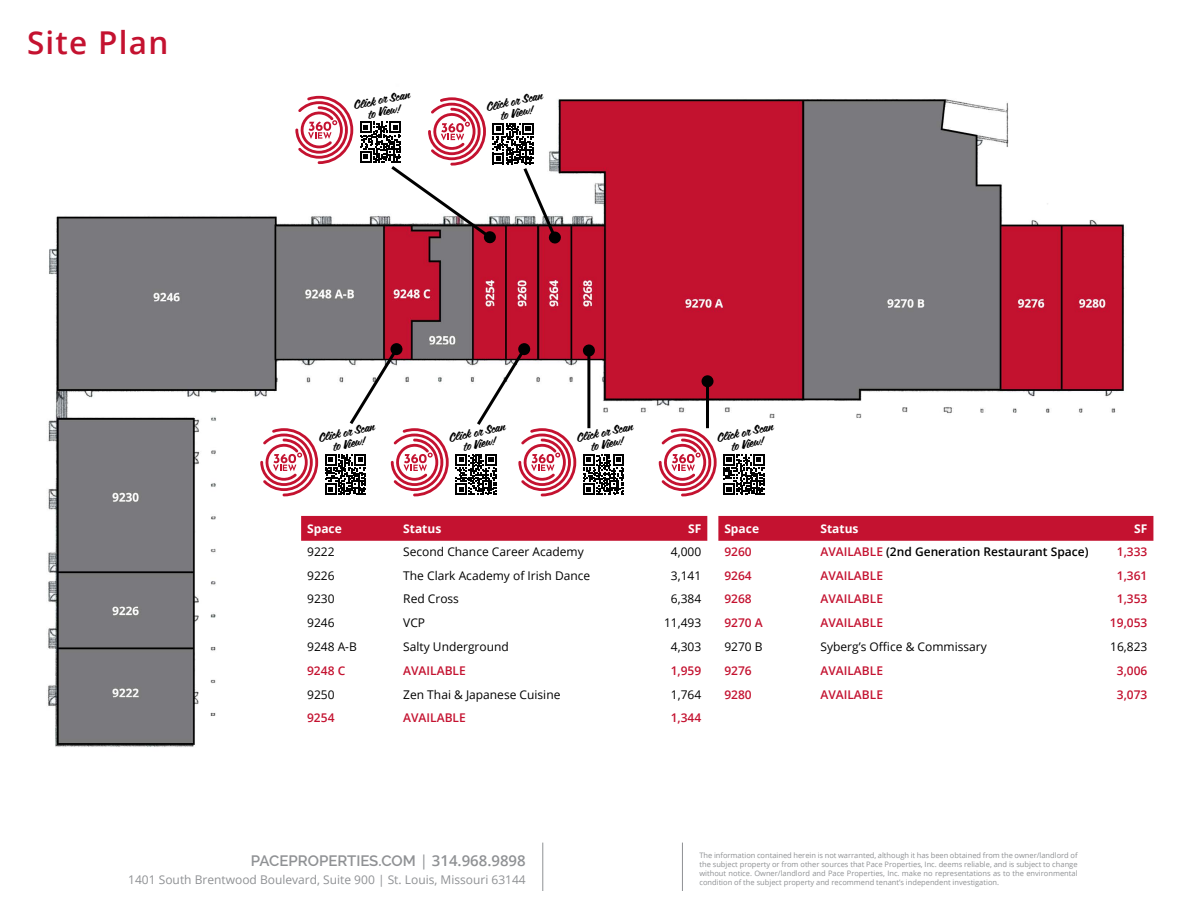
<style>
.page{position:relative;width:1188px;height:918px;background:#fff}
.page>*{position:absolute;margin:0;border:0;box-sizing:border-box;transform-origin:0 0}
.t1{font:600 31.5px "Open Sans";letter-spacing:.04em;color:#c41230}
.t2{font:600 15px "Raleway";color:#8f9194}
.t3{font:12px "Open Sans";color:#000}
.t4{font:600 12px "Open Sans";color:#c41230}
.t5{font:12px/12px "Coffee Service";color:#000;text-align:center}
.t6{font:12px "Open Sans";color:#8f9194}
.t7{font:600 12px "Open Sans";color:#000}
.t8{font:700 12px "Open Sans";color:#fff}
.t9{font:7.5px/9px "Open Sans";color:#8f9194;text-align:justify}
.s1{color:#c41230}
.s2{font-family:"Open Sans";font-weight:400}
.s3{font-family:"Open Sans"}
</style>
<div class="page">
<hr style="left:542px;top:843px;width:1px;height:48px;background:#8f9194">
<hr style="left:682px;top:843px;width:1px;height:48px;background:#8f9194">
<img style="left:48px;top:95px;width:1106px;height:652px">
<div style="left:301px;top:516px;width:406px;height:25px;background:#c41230"></div>
<div style="left:718px;top:516px;width:435px;height:25px;background:#c41230"></div>
<svg style="left:659px;top:428px;width:58px;height:68px"></svg>
<div style="left:722px;top:453px;width:43px;height:43px;background:#fff"></div>
<svg style="left:723px;top:454px;width:42px;height:41px"></svg>
<div style="left:581px;top:453px;width:44px;height:43px;background:#fff"></div>
<svg style="left:583px;top:454px;width:41px;height:41px"></svg>
<hr style="left:706px;top:381px;width:3px;height:47px;background:#000">
<svg style="left:701px;top:375px;width:13px;height:13px"></svg>
<hr style="left:587px;top:350px;width:3px;height:78px;background:#000">
<div style="left:583px;top:344px;width:12px;height:13px;background:#000;border-radius:50%"></div>
<svg style="left:260px;top:428px;width:58px;height:68px"></svg>
<div style="left:454px;top:453px;width:44px;height:43px;background:#fff"></div>
<div style="left:323px;top:453px;width:44px;height:43px;background:#fff"></div>
<svg style="left:455px;top:345px;width:121px;height:151px"></svg>
<div style="left:518px;top:343px;width:13px;height:12px;background:#000;border-radius:50%"></div>
<svg style="left:325px;top:345px;width:124px;height:151px"></svg>
<div style="left:390px;top:343px;width:13px;height:12px;background:#000;border-radius:50%"></div>
<svg style="left:295px;top:96px;width:58px;height:68px"></svg>
<div style="left:358px;top:120px;width:44px;height:44px;background:#fff"></div>
<svg style="left:360px;top:97px;width:201px;height:147px"></svg>
<h1 class="t1" style="left:27px;top:21px;width:143px">Site Plan</h1>
<h3 class="t5" style="left:352px;top:100px;width:59px;rotate:-12deg">Click or Scan to View!</h3>
<h3 class="t5" style="left:485px;top:102px;width:59px;rotate:-12deg">Click or Scan to View!</h3>
<h3 class="t5" style="left:317px;top:433px;width:59px;rotate:-12deg">Click or Scan to View!</h3>
<h3 class="t5" style="left:448px;top:433px;width:59px;rotate:-12deg">Click or Scan to View!</h3>
<h3 class="t5" style="left:576px;top:433px;width:59px;rotate:-12deg">Click or Scan to View!</h3>
<h3 class="t5" style="left:716px;top:433px;width:59px;rotate:-12deg">Click or Scan to View!</h3>
<h3 class="t8" style="left:307px;top:520px;width:36px">Space</h3>
<h3 class="t8" style="left:403px;top:520px;width:40px">Status</h3>
<h3 class="t8" style="left:688px;top:520px;width:15px">SF</h3>
<h3 class="t3" style="left:307px;top:543px;width:29px">9222</h3>
<h3 class="t3" style="left:403px;top:543px;width:182px">Second Chance Career Academy</h3>
<h3 class="t3" style="left:671px;top:543px;width:32px">4,000</h3>
<h3 class="t3" style="left:307px;top:567px;width:29px">9226</h3>
<h3 class="t3" style="left:403px;top:567px;width:189px">The Clark Academy of Irish Dance</h3>
<h3 class="t3" style="left:671px;top:567px;width:32px">3,141</h3>
<h3 class="t3" style="left:307px;top:591px;width:29px">9230</h3>
<h3 class="t3" style="left:403px;top:591px;width:57px">Red Cross</h3>
<h3 class="t3" style="left:671px;top:591px;width:32px">6,384</h3>
<h3 class="t3" style="left:307px;top:615px;width:29px">9246</h3>
<h3 class="t3" style="left:403px;top:615px;width:23px">VCP</h3>
<h3 class="t3" style="left:664px;top:615px;width:39px">11,493</h3>
<h3 class="t3" style="left:307px;top:638px;width:51px">9248 A-B</h3>
<h3 class="t3" style="left:403px;top:638px;width:107px">Salty Underground</h3>
<h3 class="t3" style="left:671px;top:638px;width:32px">4,303</h3>
<h3 class="t4" style="left:307px;top:662px;width:40px">9248 C</h3>
<h3 class="t4" style="left:403px;top:662px;width:64px">AVAILABLE</h3>
<h3 class="t4" style="left:671px;top:662px;width:32px">1,959</h3>
<h3 class="t3" style="left:307px;top:686px;width:29px">9250</h3>
<h3 class="t3" style="left:403px;top:686px;width:159px">Zen Thai &amp; Japanese Cuisine</h3>
<h3 class="t3" style="left:671px;top:686px;width:32px">1,764</h3>
<h3 class="t4" style="left:307px;top:710px;width:29px">9254</h3>
<h3 class="t4" style="left:403px;top:710px;width:64px">AVAILABLE</h3>
<h3 class="t4" style="left:671px;top:710px;width:32px">1,344</h3>
<h3 class="t8" style="left:724px;top:520px;width:36px">Space</h3>
<h3 class="t8" style="left:821px;top:520px;width:40px">Status</h3>
<h3 class="t8" style="left:1134px;top:520px;width:15px">SF</h3>
<h3 class="t4" style="left:724px;top:543px;width:29px">9260</h3>
<h3 class="t7" style="left:821px;top:543px;width:269px"><span class="s1">AVAILABLE</span> (2nd Generation Restaurant Space)</h3>
<h3 class="t4" style="left:1117px;top:543px;width:32px">1,333</h3>
<h3 class="t4" style="left:724px;top:567px;width:29px">9264</h3>
<h3 class="t4" style="left:821px;top:567px;width:64px">AVAILABLE</h3>
<h3 class="t4" style="left:1117px;top:567px;width:32px">1,361</h3>
<h3 class="t4" style="left:724px;top:591px;width:29px">9268</h3>
<h3 class="t4" style="left:821px;top:591px;width:64px">AVAILABLE</h3>
<h3 class="t4" style="left:1117px;top:591px;width:32px">1,353</h3>
<h3 class="t4" style="left:724px;top:615px;width:40px">9270 A</h3>
<h3 class="t4" style="left:821px;top:615px;width:64px">AVAILABLE</h3>
<h3 class="t4" style="left:1110px;top:615px;width:39px">19,053</h3>
<h3 class="t3" style="left:724px;top:638px;width:40px">9270 B</h3>
<h3 class="t3" style="left:821px;top:638px;width:168px">Syberg’s Office &amp; Commissary</h3>
<h3 class="t3" style="left:1110px;top:638px;width:39px">16,823</h3>
<h3 class="t4" style="left:724px;top:662px;width:29px">9276</h3>
<h3 class="t4" style="left:821px;top:662px;width:64px">AVAILABLE</h3>
<h3 class="t4" style="left:1117px;top:662px;width:32px">3,006</h3>
<h3 class="t4" style="left:724px;top:686px;width:29px">9280</h3>
<h3 class="t4" style="left:821px;top:686px;width:64px">AVAILABLE</h3>
<h3 class="t4" style="left:1117px;top:686px;width:32px">3,073</h3>
<h2 class="t2" style="left:251px;top:852px;width:277px">PACEPROPERTIES.COM <span class="s2">|</span> <span class="s3">314.968.9898</span></h2>
<h3 class="t6" style="left:128px;top:872px;width:399px">1401 South Brentwood Boulevard, Suite 900 | St. Louis, Missouri 63144</h3>
<p class="t9" style="left:699px;top:851px;width:380px">The information contained herein is not warranted, although it has been obtained from the owner/landlord of the subject property or from other sources that Pace Properties, Inc. deems reliable, and is subject to change without notice. Owner/landlord and Pace Properties, Inc. make no representations as to the environmental condition of the subject property and recommend tenant’s independent investigation.</p>
</div>
